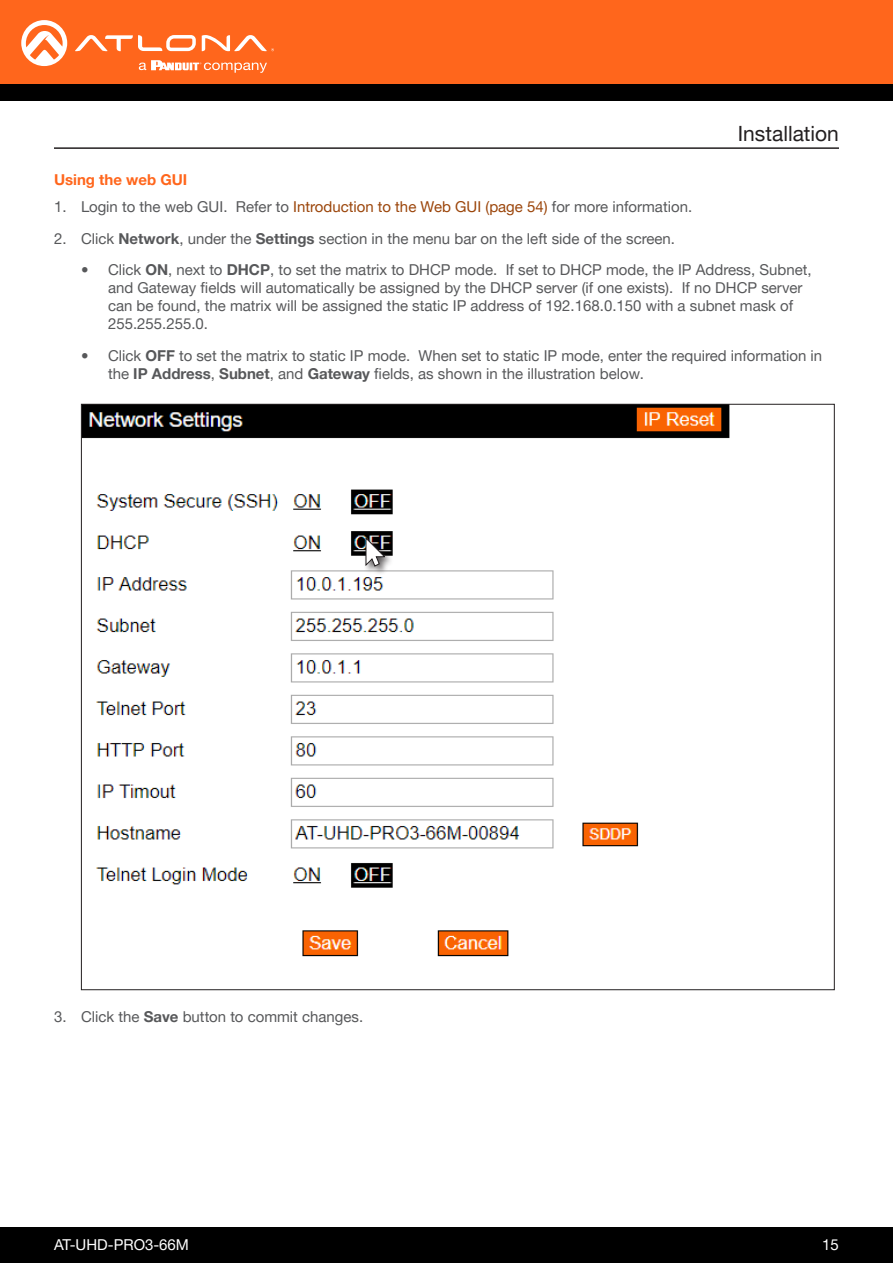
<style>
.page{position:relative;width:893px;height:1263px;background:#fff}
.page>*{position:absolute;margin:0;border:0;box-sizing:border-box;transform-origin:0 0}
.Non_TOC_Section_Head{font:21px "Helvetica Neue LTW1 G";color:#231f20}
.t1{font:15px/18px "Helvetica Neue LTW1 G";color:#57585a}
.t2{font:15px "Helvetica Neue LTW1 G";color:#fff}
.General_Text{font:700 15px "Helvetica Neue LTW1 G";color:#ff661c}
.s1{color:#9b450a}
.s2{font-weight:700}
</style>
<div class="page">
<div style="left:0;top:1227px;width:893px;height:36px;background:#000"></div>
<div style="left:0;top:0;width:893px;height:84px;background:#ff661c"></div>
<div style="left:0;top:84px;width:893px;height:16px;background:#000"></div>
<svg style="left:75px;top:35px;width:121px;height:16px"></svg>
<svg style="left:202px;top:35px;width:72px;height:16px"></svg>
<svg style="left:21px;top:20px;width:46px;height:46px"></svg>
<svg style="left:139px;top:60px;width:128px;height:13px"></svg>
<hr style="left:54px;top:147px;width:785px;height:2px;background:#231f20">
<img style="left:83px;top:406px;width:647px;height:551px">
<div style="left:364px;top:536px;width:30px;height:40px;background:#231f20;opacity:.75"></div>
<svg style="left:366px;top:537px;width:19px;height:29px"></svg>
<p class="Non_TOC_Section_Head" style="left:738px;top:120px;width:103px">Installation</p>
<p class="General_Text" style="left:54px;top:170px;width:135px">Using the web GUI</p>
<p class="t1" style="left:54px;top:198px;width:640px">1. Login to the web GUI. Refer to <span class="s1">Introduction to the Web GUI (page 54)</span> for more information.</p>
<p class="t1" style="left:54px;top:229px;width:623px">2. Click <span class="s2">Network</span>, under the <span class="s2">Settings</span> section in the menu bar on the left side of the screen.</p>
<p class="t1" style="left:108px;top:261px;width:705px;text-indent:-27px">• Click <span class="s2">ON</span>, next to <span class="s2">DHCP</span>, to set the matrix to DHCP mode. If set to DHCP mode, the IP Address, Subnet, and Gateway fields will automatically be assigned by the DHCP server (if one exists). If no DHCP server can be found, the matrix will be assigned the static IP address of 192.168.0.150 with a subnet mask of 255.255.255.0.</p>
<p class="t1" style="left:108px;top:346px;width:716px;text-indent:-27px">• Click <span class="s2">OFF</span> to set the matrix to static IP mode. When set to static IP mode, enter the required information in the <span class="s2">IP Address</span>, <span class="s2">Subnet</span>, and <span class="s2">Gateway</span> fields, as shown in the illustration below.</p>
<p class="t1" style="left:54px;top:1008px;width:311px">3. Click the <span class="s2">Save</span> button to commit changes.</p>
<p class="t2" style="left:54px;top:1235px;width:137px">AT-UHD-PRO3-66M</p>
<p class="t2" style="left:822px;top:1235px;width:18px">15</p>
</div>
